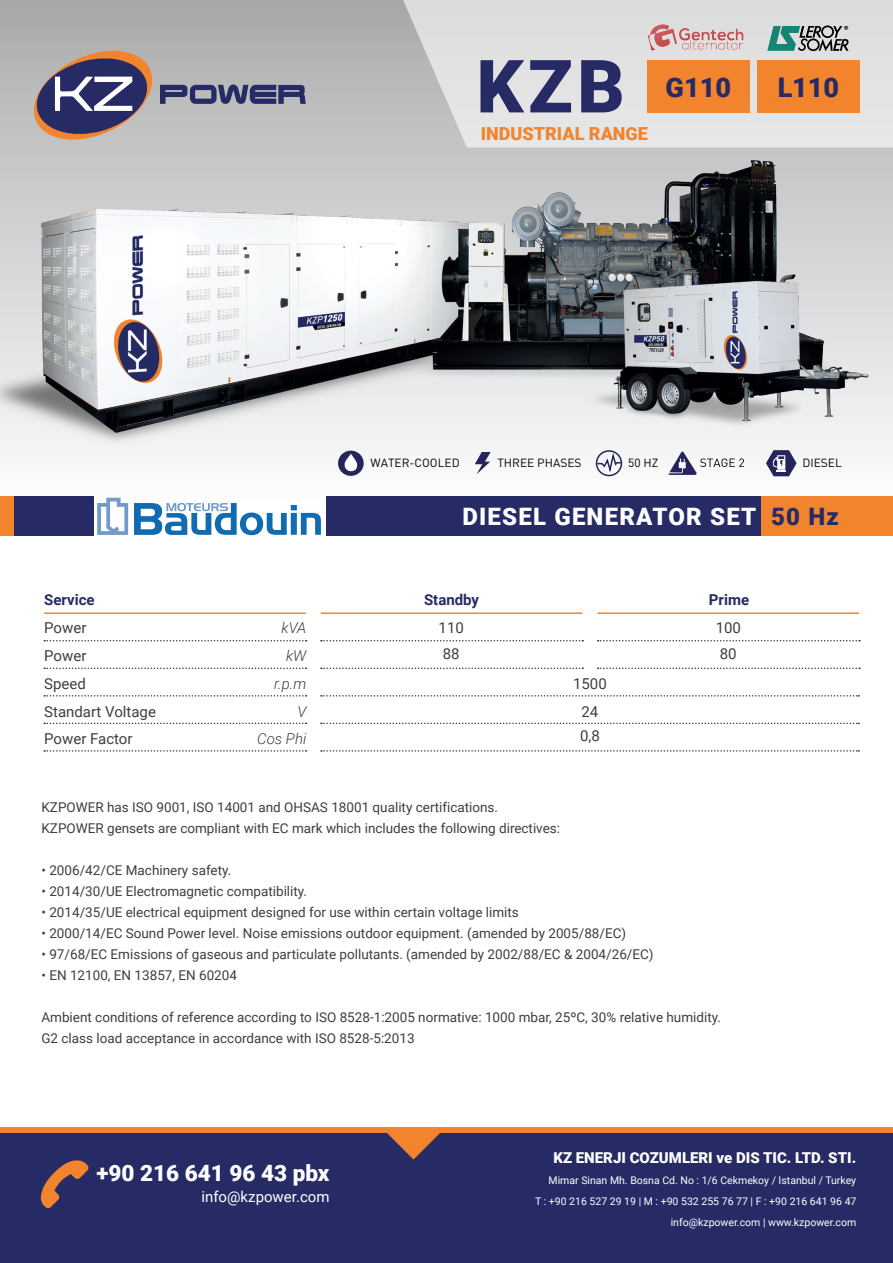
<style>
.page{position:relative;width:893px;height:1263px;background:#fff}
.page>*{position:absolute;margin:0;border:0;box-sizing:border-box;transform-origin:0 0}
.t1{font:900 73.5px "Roboto";color:#262b65}
.t2{font:900 27px "Roboto";color:#262b65}
.t3{font:900 24px "Roboto";letter-spacing:.05em;color:#fff}
.t4{font:900 22.5px "Roboto";color:#fff}
.t5{font:900 18px "Roboto";color:#f3842e}
.t6{font:15px/27.8px "Roboto";color:#3e3e3f}
.t7{font:900 15px "Roboto";color:#fff}
.t8{font:700 15px "Roboto";color:#262b65}
.t9{font:italic 300 15px/27.8px "Roboto";color:#3e3e3f;text-align:right}
.t10{font:15px "Roboto";color:#fff}
.t11{font:13.5px/21px "Roboto";color:#3e3e3f}
.t12{font:11.7px "DIN Pro";color:#040503}
.t13{font:10.5px/21px "Roboto";color:#fff;text-align:right}
.s1{color:#262b65}
</style>
<div class="page">
<div style="left:0;top:0;width:893px;height:505px;background:linear-gradient(to bottom,#ababac,#fdfeff)"></div>
<svg style="left:403px;top:0;width:490px;height:148px;background:#dedddd"></svg>
<div style="left:647px;top:61px;width:103px;height:52px;background:#f3842e"></div>
<div style="left:757px;top:61px;width:103px;height:52px;background:#f3842e"></div>
<div style="left:327px;top:496px;width:566px;height:40px;background:#262b65"></div>
<div style="left:761px;top:496px;width:132px;height:40px;background:#f3842e"></div>
<svg style="left:27px;top:45px;width:279px;height:100px;background:#9995a1"></svg>
<img style="left:0;top:153px;width:871px;height:300px">
<div style="left:0;top:1133px;width:893px;height:130px;background:#262b65"></div>
<div style="left:0;top:496px;width:94px;height:40px;background:#262b65"></div>
<div style="left:0;top:496px;width:13px;height:40px;background:#f3842e"></div>
<div style="left:0;top:1127px;width:893px;height:6px;background:#f3842e"></div>
<svg style="left:475px;top:452px;width:16px;height:22px"></svg>
<svg style="left:595px;top:449px;width:28px;height:28px"></svg>
<svg style="left:668px;top:450px;width:76px;height:25px"></svg>
<svg style="left:766px;top:450px;width:31px;height:26px"></svg>
<div style="left:338px;top:451px;width:26px;height:25px;background:#26245e;border-radius:50%"></div>
<svg style="left:344px;top:454px;width:13px;height:17px"></svg>
<svg style="left:40px;top:1160px;width:49px;height:48px"></svg>
<svg style="left:387px;top:1133px;width:53px;height:26px"></svg>
<hr style="left:44px;top:612px;width:262px;height:2px;background:#f3842e">
<svg style="left:44px;top:640px;width:263px;height:1px"></svg>
<svg style="left:44px;top:667px;width:263px;height:2px"></svg>
<svg style="left:44px;top:695px;width:263px;height:1px"></svg>
<svg style="left:44px;top:723px;width:263px;height:1px"></svg>
<svg style="left:44px;top:750px;width:263px;height:2px"></svg>
<hr style="left:321px;top:612px;width:261px;height:2px;background:#f3842e">
<svg style="left:321px;top:640px;width:262px;height:1px"></svg>
<svg style="left:321px;top:667px;width:262px;height:2px"></svg>
<svg style="left:321px;top:695px;width:538px;height:1px"></svg>
<svg style="left:321px;top:723px;width:538px;height:1px"></svg>
<svg style="left:321px;top:750px;width:538px;height:2px"></svg>
<hr style="left:598px;top:612px;width:261px;height:2px;background:#f3842e">
<svg style="left:598px;top:640px;width:262px;height:1px"></svg>
<svg style="left:598px;top:667px;width:262px;height:2px"></svg>
<svg style="left:767px;top:25px;width:81px;height:26px;background:#779390"></svg>
<img style="left:646px;top:21px;width:98px;height:37px">
<svg style="left:134px;top:503px;width:187px;height:32px"></svg>
<svg style="left:97px;top:498px;width:31px;height:37px"></svg>
<h1 class="t1" style="left:477px;top:35px;width:150px">KZB</h1>
<h3 class="t5" style="left:481px;top:121px;width:169px">INDUSTRIAL RANGE</h3>
<h2 class="t2" style="left:666px;top:68px;width:67px">G110</h2>
<h2 class="t2" style="left:778px;top:68px;width:63px">L110</h2>
<p class="t12" style="left:371px;top:453px;width:91px">WATER-COOLED</p>
<p class="t12" style="left:497px;top:453px;width:86px">THREE PHASES</p>
<p class="t12" style="left:628px;top:453px;width:32px">50 HZ</p>
<p class="t12" style="left:802px;top:453px;width:41px">DIESEL</p>
<h3 class="t3" style="left:462px;top:500px;width:378px">DIESEL GENERATOR SET <span class="s1">50 Hz</span></h3>
<p class="t8" style="left:424px;top:590px;width:57px">Standby</p>
<p class="t8" style="left:709px;top:590px;width:42px">Prime</p>
<p class="t8" style="left:44px;top:590px;width:52px">Service</p>
<p class="t6" style="left:44px;top:614px;width:113px">Power<br>Power<br>Speed<br>Standart Voltage<br>Power Factor</p>
<p class="t6" style="left:439px;top:614px;width:27px;line-height:26.1px">110<br>88</p>
<p class="t9" style="left:257px;top:614px;width:51px">kVA<br>kW r.p.m<br>V<br>Cos Phi</p>
<p class="t6" style="left:716px;top:614px;width:27px;line-height:26.1px">100<br>80</p>
<p class="t6" style="left:573px;top:669px;width:35px;line-height:28.2px;text-align:center">1500<br>24</p>
<p class="t6" style="left:580px;top:721px;width:21px">0,8</p>
<p class="t11" style="left:41px;top:796px;width:520px">KZPOWER has ISO 9001, ISO 14001 and OHSAS 18001 quality certifications.<br>KZPOWER gensets are compliant with EC mark which includes the following directives:</p>
<p class="t11" style="left:41px;top:859px;width:191px">• 2006/42/CE Machinery safety.</p>
<p class="t11" style="left:41px;top:880px;width:267px">• 2014/30/UE Electromagnetic compatibility.</p>
<p class="t11" style="left:41px;top:901px;width:479px">• 2014/35/UE electrical equipment designed for use within certain voltage limits</p>
<p class="t11" style="left:41px;top:922px;width:586px">• 2000/14/EC Sound Power level. Noise emissions outdoor equipment. (amended by 2005/88/EC)</p>
<p class="t11" style="left:41px;top:943px;width:613px">• 97/68/EC Emissions of gaseous and particulate pollutants. (amended by 2002/88/EC &amp; 2004/26/EC)</p>
<p class="t11" style="left:41px;top:964px;width:197px">• EN 12100, EN 13857, EN 60204</p>
<p class="t11" style="left:41px;top:1006px;width:681px">Ambient conditions of reference according to ISO 8528-1:2005 normative: 1000 mbar, 25ºC, 30% relative humidity.<br>G2 class load acceptance in accordance with ISO 8528-5:2013</p>
<h3 class="t4" style="left:96px;top:1158px;width:235px">+90 216 641 96 43 pbx</h3>
<p class="t10" style="left:201px;top:1186px;width:130px">info@kzpower.com</p>
<p class="t7" style="left:553px;top:1147px;width:304px">KZ ENERJI COZUMLERI ve DIS TIC. LTD. STI.</p>
<p class="t13" style="left:535px;top:1169px;width:323px">Mimar Sinan Mh. Bosna Cd. No : 1/6 Cekmekoy / Istanbul / Turkey<br>T : +90 216 527 29 19 | M : +90 532 255 76 77 | F : +90 216 641 96 47 info@kzpower.com | www.kzpower.com</p>
</div>
